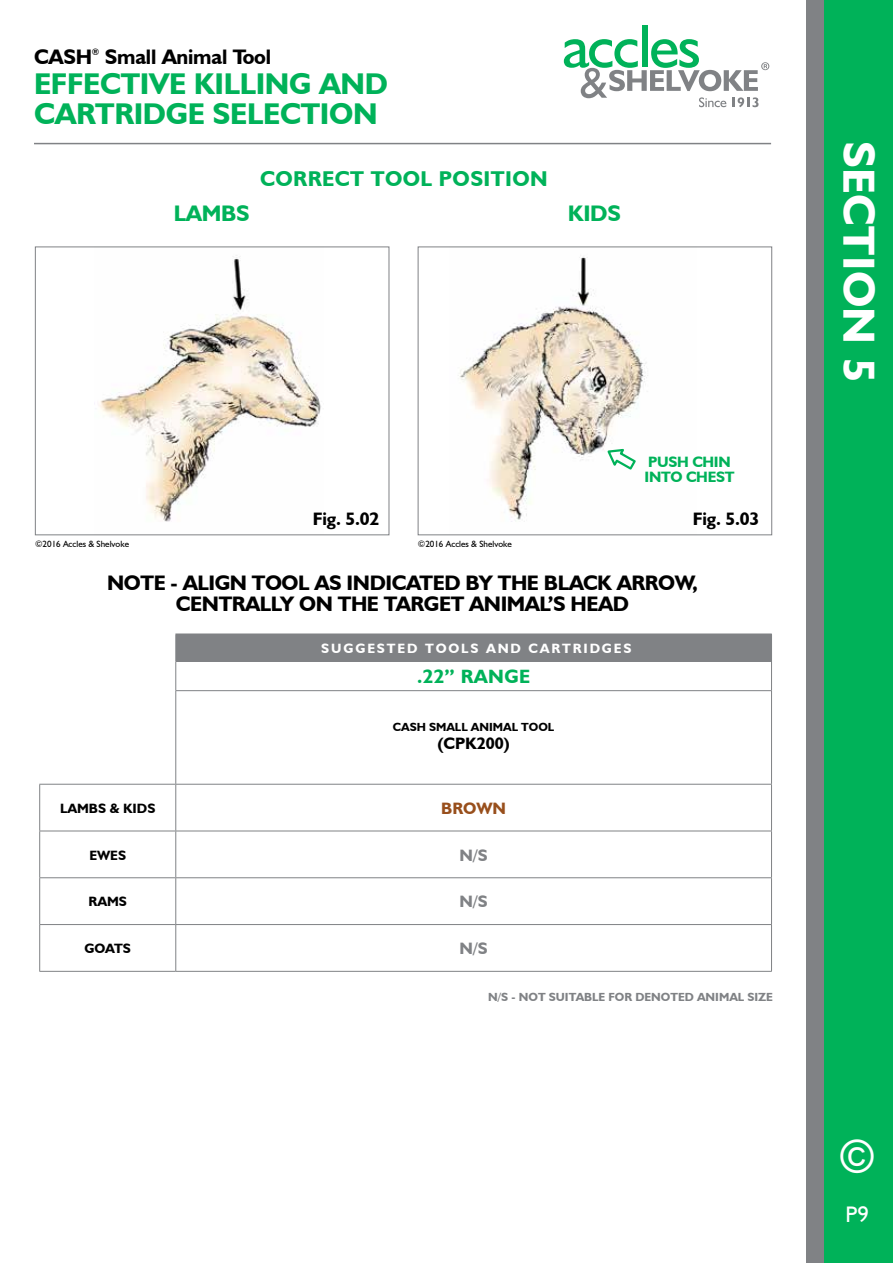
<style>
.page{position:relative;width:893px;height:1263px;background:#fff}
.page>*{position:absolute;margin:0;border:0;box-sizing:border-box;transform-origin:0 0}
.t1{font:700 45px "Humanist 521 BT";letter-spacing:.01em;color:#fff}
.t2{font:45px "Gill Sans";color:#fff}
.t3{font:700 30px/30px "Humanist 521 BT";letter-spacing:-.01em;color:#00b259}
.t4{font:700 22.5px "Humanist 521 BT";letter-spacing:-.01em;color:#00b259}
.t5{font:22.5px "Humanist 521 BT";color:#fff}
.t6{font:700 21.45px "Humanist 521 BT";letter-spacing:.02em;color:#00b259}
.t7{font:700 21px/21px "Humanist 521 BT";letter-spacing:-.02em;color:#000;text-align:center}
.t8{font:700 19.35px "Humanist 521 BT";letter-spacing:.02em;color:#00b259}
.t9{font:700 18px "Humanist 521 BT";letter-spacing:-.01em;color:#000}
.t10{font:700 16.5px "Humanist 521 BT";color:#808285}
.t11{font:700 16.5px "Humanist 521 BT";color:#000}
.t12{font:700 16.5px "Humanist 521 BT";color:#984f1c}
.t13{font:700 15px/14.2px "Humanist 521 BT";letter-spacing:-.02em;color:#00b259}
.t14{font:700 13.5px "Humanist 521 BT";letter-spacing:.14em;color:#fff}
.t15{font:700 13.5px "Humanist 521 BT";color:#000}
.t16{font:700 11.85px "Humanist 521 BT";color:#808285}
.t17{font:700 11.85px "Humanist 521 BT";color:#000}
.t18{font:9px "Humanist 521 BT";color:#000}
.t19{font:700 9px "Humanist 521 BT";color:#000}
</style>
<div class="page">
<div style="left:642px;top:26px;width:5px;height:41px;background:#00b259"></div>
<svg style="left:564px;top:39px;width:205px;height:68px"></svg>
<hr style="left:34px;top:143px;width:737px;height:1px;background:#808285">
<div style="left:806px;top:0;width:72px;height:1263px;background:#808285"></div>
<div style="left:824px;top:0;width:69px;height:1263px;background:#00b259"></div>
<div style="left:176px;top:634px;width:595px;height:27px;background:#808285"></div>
<svg style="left:771px;top:635px;width:1px;height:26px"></svg>
<hr style="left:771px;top:661px;width:1px;height:30px;background:#808285">
<hr style="left:771px;top:925px;width:1px;height:46px;background:#808285">
<hr style="left:771px;top:691px;width:1px;height:93px;background:#808285">
<hr style="left:175px;top:634px;width:597px;height:1px;background:#808285">
<hr style="left:175px;top:661px;width:596px;height:1px;background:#808285">
<svg style="left:175px;top:634px;width:1px;height:56px"></svg>
<hr style="left:175px;top:690px;width:596px;height:1px;background:#808285">
<hr style="left:175px;top:691px;width:1px;height:93px;background:#808285">
<hr style="left:176px;top:784px;width:596px;height:1px;background:#808285">
<hr style="left:176px;top:831px;width:596px;height:1px;background:#808285">
<hr style="left:176px;top:877px;width:596px;height:1px;background:#808285">
<hr style="left:176px;top:924px;width:596px;height:1px;background:#808285">
<hr style="left:176px;top:971px;width:596px;height:1px;background:#808285">
<hr style="left:39px;top:784px;width:137px;height:1px;background:#808285">
<hr style="left:39px;top:784px;width:1px;height:47px;background:#808285">
<hr style="left:175px;top:784px;width:1px;height:47px;background:#808285">
<hr style="left:771px;top:784px;width:1px;height:47px;background:#808285">
<hr style="left:39px;top:831px;width:137px;height:1px;background:#808285">
<hr style="left:39px;top:831px;width:1px;height:46px;background:#808285">
<hr style="left:175px;top:831px;width:1px;height:46px;background:#808285">
<hr style="left:771px;top:831px;width:1px;height:46px;background:#808285">
<hr style="left:39px;top:877px;width:137px;height:1px;background:#808285">
<hr style="left:39px;top:878px;width:1px;height:46px;background:#808285">
<hr style="left:175px;top:878px;width:1px;height:46px;background:#808285">
<hr style="left:771px;top:878px;width:1px;height:46px;background:#808285">
<hr style="left:39px;top:924px;width:137px;height:1px;background:#808285">
<hr style="left:39px;top:925px;width:1px;height:46px;background:#808285">
<hr style="left:175px;top:925px;width:1px;height:46px;background:#808285">
<hr style="left:39px;top:971px;width:137px;height:1px;background:#808285">
<img style="left:94px;top:255px;width:227px;height:267px">
<div style="left:35px;top:247px;width:354px;height:288px;border:1px solid #808285"></div>
<img style="left:460px;top:256px;width:188px;height:266px">
<div style="left:418px;top:247px;width:354px;height:288px;border:1px solid #808285"></div>
<svg style="left:606px;top:447px;width:32px;height:25px"></svg>
<p class="t7" style="left:34px;top:46px;width:60px">CASH</p>
<p class="t19" style="left:92px;top:46px;width:9px">®</p>
<p class="t7" style="left:105px;top:46px;width:168px">Small Animal Tool</p>
<h2 class="t3" style="left:34px;top:68px;width:355px">EFFECTIVE KILLING AND<br>CARTRIDGE SELECTION</h2>
<p class="t4" style="left:174px;top:200px;width:77px">LAMBS</p>
<p class="t6" style="left:260px;top:166px;width:289px">CORRECT TOOL POSITION</p>
<p class="t4" style="left:568px;top:199px;width:54px">KIDS</p>
<p class="t13" style="left:644px;top:455px;width:91px">PUSH CHIN<br>INTO CHEST</p>
<p class="t9" style="left:313px;top:507px;width:68px">Fig. 5.02</p>
<p class="t9" style="left:693px;top:508px;width:68px">Fig. 5.03</p>
<p class="t18" style="left:35px;top:539px;width:96px">©2016 Accles &amp; Shelvoke</p>
<p class="t18" style="left:418px;top:539px;width:96px">©2016 Accles &amp; Shelvoke</p>
<p class="t7" style="left:107px;top:572px;width:592px">NOTE - ALIGN TOOL AS INDICATED BY THE BLACK ARROW,<br>CENTRALLY ON THE TARGET ANIMAL’S HEAD</p>
<p class="t14" style="left:321px;top:640px;width:312px">SUGGESTED TOOLS AND CARTRIDGES</p>
<p class="t8" style="left:417px;top:665px;width:114px">.22” RANGE</p>
<p class="t17" style="left:393px;top:720px;width:163px">CASH SMALL ANIMAL TOOL</p>
<p class="t11" style="left:438px;top:733px;width:74px">(CPK200)</p>
<p class="t15" style="left:60px;top:800px;width:97px">LAMBS &amp; KIDS</p>
<p class="t12" style="left:441px;top:798px;width:66px">BROWN</p>
<p class="t15" style="left:89px;top:846px;width:38px">EWES</p>
<p class="t10" style="left:460px;top:845px;width:30px">N/S</p>
<p class="t15" style="left:89px;top:893px;width:40px">RAMS</p>
<p class="t10" style="left:460px;top:891px;width:30px">N/S</p>
<p class="t15" style="left:84px;top:940px;width:48px">GOATS</p>
<p class="t10" style="left:460px;top:938px;width:30px">N/S</p>
<p class="t16" style="left:488px;top:989px;width:286px">N/S - NOT SUITABLE FOR DENOTED ANIMAL SIZE</p>
<h1 class="t1" style="left:887px;top:141px;width:243px;rotate:90deg">SECTION 5</h1>
<h1 class="t2" style="left:840px;top:1129px;width:35px">©</h1>
<p class="t5" style="left:845px;top:1200px;width:25px">P9</p>
</div>
